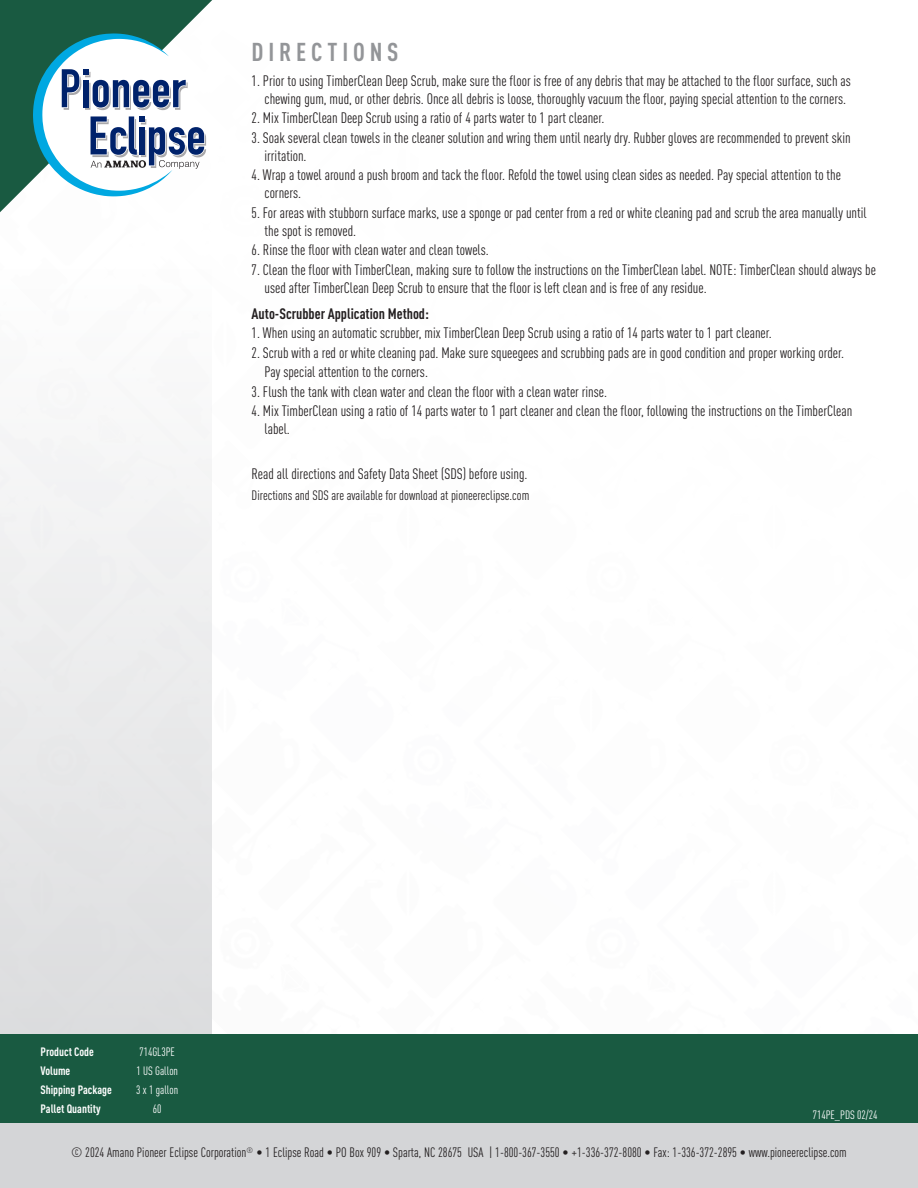
<style>
.page{position:relative;width:918px;height:1188px;background:#fff}
.page>*{position:absolute;margin:0;border:0;box-sizing:border-box;transform-origin:0 0}
.t1{font:700 25.5px "DIN Cond";letter-spacing:.19em;color:#939598}
.tech__info{font:15px/18px "DIN Cond";color:#231f20}
.tech__info-2{font:700 15px "DIN Cond";color:#231f20}
.tech__info-3{font:13.5px "DIN Cond";color:#231f20}
.tech__heading{font:700 12px "DIN Cond";color:#fff}
.tech__info-4{font:12px "DIN Cond";color:#fff}
</style>
<div class="page">
<svg style="left:0;top:430px;width:212px;height:604px;fill:#e9e9ea"></svg>
<div style="left:0;top:1034px;width:918px;height:95px;background:#195a41"></div>
<div style="left:0;top:1123px;width:918px;height:65px;background:#d4d5d7"></div>
<svg style="left:0;top:0;width:212px;height:212px;fill:#195a41"></svg>
<svg style="left:33px;top:33px;width:173px;height:163px"></svg>
<p class="t1" style="left:252px;top:36px;width:148px">DIRECTIONS</p>
<p class="tech__info" style="left:252px;top:71px;width:601px;text-align:center">1. Prior to using TimberClean Deep Scrub, make sure the floor is free of any debris that may be attached to the floor surface, such as chewing gum, mud, or other debris. Once all debris is loose, thoroughly vacuum the floor, paying special attention to the corners.</p>
<p class="tech__info" style="left:252px;top:109px;width:354px">2. Mix TimberClean Deep Scrub using a ratio of 4 parts water to 1 part cleaner.</p>
<p class="tech__info" style="left:265px;top:128px;width:588px;text-indent:-13px">3. Soak several clean towels in the cleaner solution and wring them until nearly dry. Rubber gloves are recommended to prevent skin irritation.</p>
<p class="tech__info" style="left:265px;top:166px;width:578px;text-indent:-13px">4. Wrap a towel around a push broom and tack the floor. Refold the towel using clean sides as needed. Pay special attention to the corners.</p>
<p class="tech__info" style="left:265px;top:203px;width:604px;text-indent:-13px">5. For areas with stubborn surface marks, use a sponge or pad center from a red or white cleaning pad and scrub the area manually until the spot is removed.</p>
<p class="tech__info" style="left:252px;top:241px;width:239px">6. Rinse the floor with clean water and clean towels.</p>
<p class="tech__info" style="left:265px;top:260px;width:613px;text-indent:-13px">7. Clean the floor with TimberClean, making sure to follow the instructions on the TimberClean label. NOTE: TimberClean should always be used after TimberClean Deep Scrub to ensure that the floor is left clean and is free of any residue.</p>
<p class="tech__info-2" style="left:252px;top:304px;width:179px">Auto-Scrubber Application Method:</p>
<p class="tech__info" style="left:252px;top:324px;width:522px">1. When using an automatic scrubber, mix TimberClean Deep Scrub using a ratio of 14 parts water to 1 part cleaner.</p>
<p class="tech__info" style="left:252px;top:343px;width:594px">2. Scrub with a red or white cleaning pad. Make sure squeegees and scrubbing pads are in good condition and proper working order.</p>
<p class="tech__info" style="left:265px;top:363px;width:165px">Pay special attention to the corners.</p>
<p class="tech__info" style="left:252px;top:382px;width:357px">3. Flush the tank with clean water and clean the floor with a clean water rinse.</p>
<p class="tech__info" style="left:265px;top:402px;width:589px;text-indent:-13px">4. Mix TimberClean using a ratio of 14 parts water to 1 part cleaner and clean the floor, following the instructions on the TimberClean label.</p>
<p class="tech__info" style="left:252px;top:465px;width:277px">Read all directions and Safety Data Sheet (SDS) before using.</p>
<p class="tech__info-3" style="left:252px;top:487px;width:279px">Directions and SDS are available for download at pioneereclipse.com</p>
<p class="tech__heading" style="left:40px;top:1044px;width:55px">Product Code</p>
<p class="tech__info-4" style="left:139px;top:1044px;width:37px">714GL3PE</p>
<p class="tech__heading" style="left:40px;top:1063px;width:31px">Volume</p>
<p class="tech__info-4" style="left:136px;top:1063px;width:43px">1 US Gallon</p>
<p class="tech__heading" style="left:40px;top:1082px;width:73px">Shipping Package</p>
<p class="tech__info-4" style="left:136px;top:1082px;width:43px">3 x 1 gallon</p>
<p class="tech__heading" style="left:40px;top:1101px;width:62px">Pallet Quantity</p>
<p class="tech__info-4" style="left:153px;top:1102px;width:10px">60</p>
<p class="tech__info-4" style="left:813px;top:1108px;width:66px">714PE_PDS 02/24</p>
<p class="tech__info-3" style="left:71px;top:1145px;width:777px">© 2024 Amano Pioneer Eclipse Corporation<sup>®</sup> • 1 Eclipse Road • PO Box 909 • Sparta, NC 28675 USA | 1-800-367-3550 • +1-336-372-8080 • Fax: 1-336-372-2895 • www.pioneereclipse.com</p>
</div>
